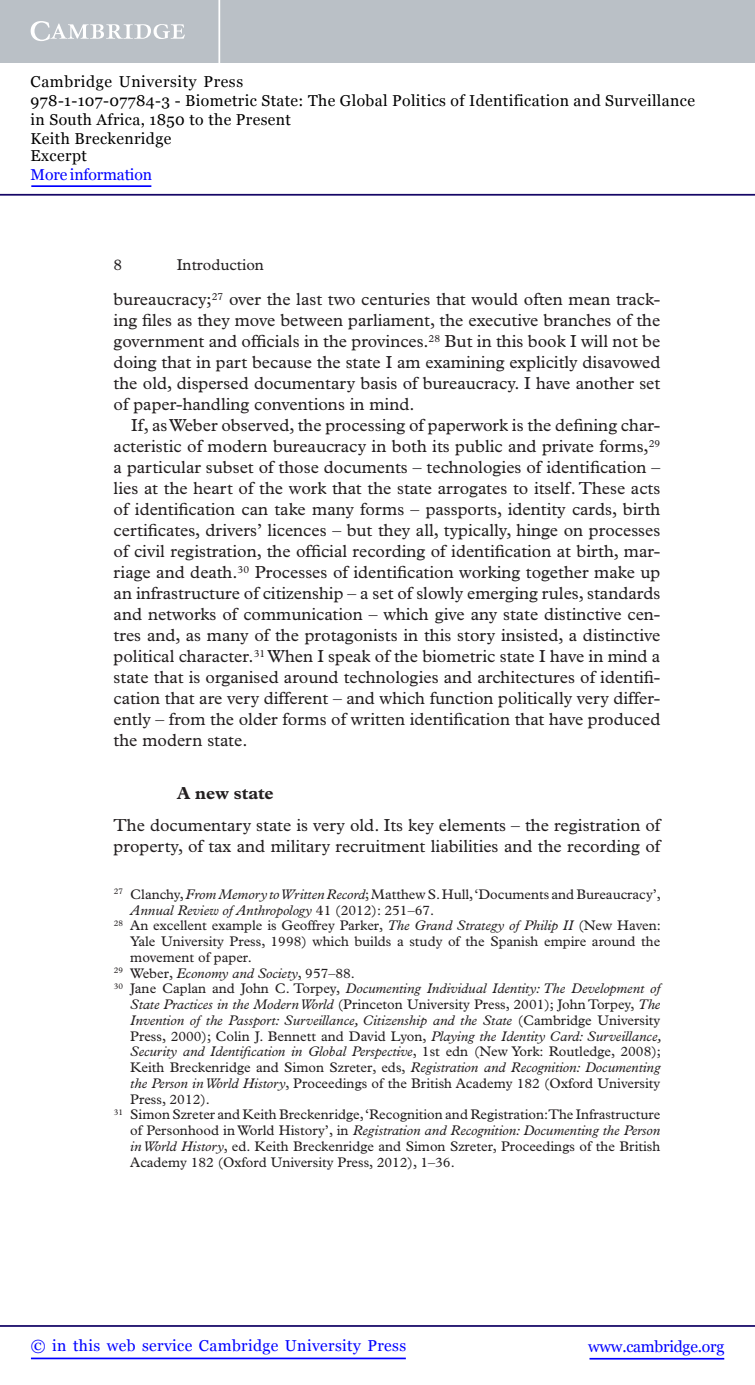
<style>
.page{position:relative;width:755px;height:1385px;background:#fff}
.page>*{position:absolute;margin:0;border:0;box-sizing:border-box;transform-origin:0 0}
.t1{font:17.5px/21px "Plantin Std";color:#231f20;text-align:justify}
.t2{font:700 17.5px "Plantin Std";color:#231f20}
.t3{font:15.75px/18.6px "Georgia";letter-spacing:.025em;color:#000}
.t4{font:15.75px "Georgia";letter-spacing:.025em;color:#00f}
.t5{font:15.75px "Georgia";letter-spacing:-.015em;color:#00f}
.t6{font:15.75px "Georgia";letter-spacing:-.01em;color:#00f}
.t7{font:15.75px "Plantin Std";color:#231f20}
.t8{font:14px "Plantin Std";color:#231f20}
.t9{font:italic 14px "Plantin Std";color:#231f20}
.s1{font-style:italic}
.s2{font-style:normal}
</style>
<div class="page">
<hr style="left:589px;top:1358px;width:134px;height:1px;background:#00f">
<hr style="left:0;top:1325px;width:754px;height:2px;background:#150666">
<hr style="left:31px;top:1357px;width:374px;height:2px;background:#00f">
<div style="left:0;top:0;width:754px;height:63px;background:#bac0c6"></div>
<svg style="left:31px;top:21px;width:154px;height:20px"></svg>
<hr style="left:218px;top:0;width:2px;height:63px;background:#fff">
<hr style="left:0;top:194px;width:754px;height:2px;background:#150666">
<hr style="left:31px;top:185px;width:120px;height:2px;background:#00f">
<p class="t3" style="left:31px;top:73px;width:665px">Cambridge University Press<br>978-1-107-07784-3 - Biometric State: The Global Politics of Identification and Surveillance in South Africa, 1850 to the Present<br>Keith Breckenridge<br>Excerpt</p>
<p class="t6" style="left:31px;top:165px;width:123px">More information</p>
<p class="t7" style="left:114px;top:260px;width:10px">8</p>
<p class="t7" style="left:177px;top:260px;width:89px">Introduction</p>
<p class="t1" style="left:114px;top:290px;width:548px">bureaucracy; <sup>27</sup> over the last two centuries that would often mean track&shy;ing files as they move between parliament, the executive branches of the government and officials in the provinces. <sup>28</sup> But in this book I will not be doing that in part because the state I am examining explicitly disavowed the old, dispersed documentary basis of bureaucracy. I have another set of paper-handling conventions in mind.</p>
<p class="t1" style="left:114px;top:416px;width:548px;text-indent:18px">If, as Weber observed, the processing of paperwork is the defining char&shy;acteristic of modern bureaucracy in both its public and private forms, <sup>29 </sup>a particular subset of those documents – technologies of identification – lies at the heart of the work that the state arrogates to itself. These acts of identification can take many forms – passports, identity cards, birth certificates, drivers’ licences – but they all, typically, hinge on processes of civil registration, the official recording of identification at birth, mar&shy;riage and death. <sup>30</sup> Processes of identification working together make up an infrastructure of citizenship – a set of slowly emerging rules, standards and networks of communication – which give any state distinctive cen&shy;tres and, as many of the protagonists in this story insisted, a distinctive political character. <sup>31</sup> When I speak of the biometric state I have in mind a state that is organised around technologies and architectures of identifi&shy;cation that are very different – and which function politically very differ&shy;ently – from the older forms of written identification that have produced the modern state.</p>
<p class="t2" style="left:177px;top:787px;width:98px">A new state</p>
<p class="t1" style="left:114px;top:815px;width:548px">The documentary state is very old. Its key elements – the registration of property, of tax and military recruitment liabilities and the recording of</p>
<p class="t8" style="left:114px;top:889px;width:548px"><sup>27</sup> Clanchy, <span class="s1">From Memory to Written Record</span>; Matthew S. Hull , ‘ Documents and Bureaucracy ’,</p>
<p class="t9" style="left:130px;top:905px;width:305px">Annual Review of Anthropology <span class="s2">41 ( 2012 ): 251 –67 .</span></p>
<p class="t8" style="left:114px;top:920px;width:548px"><sup>28</sup> An excellent example is Geoffrey Parker , <span class="s1">The Grand Strategy of Philip II</span> ( New Haven :</p>
<p class="t8" style="left:130px;top:936px;width:531px">Yale University Press , 1998 ) which builds a study of the Spanish empire around the</p>
<p class="t8" style="left:130px;top:952px;width:123px">movement of paper.</p>
<p class="t9" style="left:114px;top:968px;width:242px"><sup>29</sup> <span class="s2">Weber,</span> Economy and Society <span class="s2">, 957–88.</span></p>
<p class="t9" style="left:114px;top:983px;width:547px"><sup>30</sup> <span class="s2">Jane Caplan and John C. Torpey ,</span> Documenting Individual Identity: The Development of</p>
<p class="t8" style="left:130px;top:999px;width:531px"><span class="s1">State Practices in the Modern World</span> ( Princeton University Press , 2001 ) ; John Torpey , <span class="s1">The</span></p>
<p class="t9" style="left:130px;top:1015px;width:531px">Invention of the Passport: Surveillance, Citizenship and the State <span class="s2">( Cambridge University</span></p>
<p class="t8" style="left:130px;top:1031px;width:532px">Press , 2000 ) ; Colin J. Bennett and David Lyon , <span class="s1">Playing the Identity Card: Surveillance,</span></p>
<p class="t9" style="left:130px;top:1046px;width:531px">Security and Identification in Global Perspective<span class="s2">, 1st edn (New York: Routledge , 2008 ) ;</span></p>
<p class="t9" style="left:130px;top:1062px;width:531px"><span class="s2">Keith Breckenridge and Simon Szreter , eds,</span> Registration and Recognition: Documenting</p>
<p class="t8" style="left:130px;top:1078px;width:531px"><span class="s1">the Person in World History</span>, Proceedings of the British Academy 182 ( Oxford University</p>
<p class="t8" style="left:130px;top:1094px;width:81px">Press , 2012 ) .</p>
<p class="t8" style="left:114px;top:1109px;width:547px"><sup>31</sup> Simon Szreter and Keith Breckenridge , ‘Recognition and Registration: The Infrastructure</p>
<p class="t9" style="left:130px;top:1125px;width:531px"><span class="s2">of Personhood in World History’, in</span> Registration and Recognition: Documenting the Person</p>
<p class="t8" style="left:130px;top:1141px;width:531px"><span class="s1">in World History</span>, ed. Keith Breckenridge and Simon Szreter , Proceedings of the British</p>
<p class="t8" style="left:130px;top:1157px;width:326px">Academy 182 ( Oxford University Press , 2012 ), 1 –36 .</p>
<p class="t4" style="left:31px;top:1336px;width:376px">© in this web service Cambridge University Press</p>
<p class="t5" style="left:587px;top:1336px;width:137px">www.cambridge.org</p>
</div>
